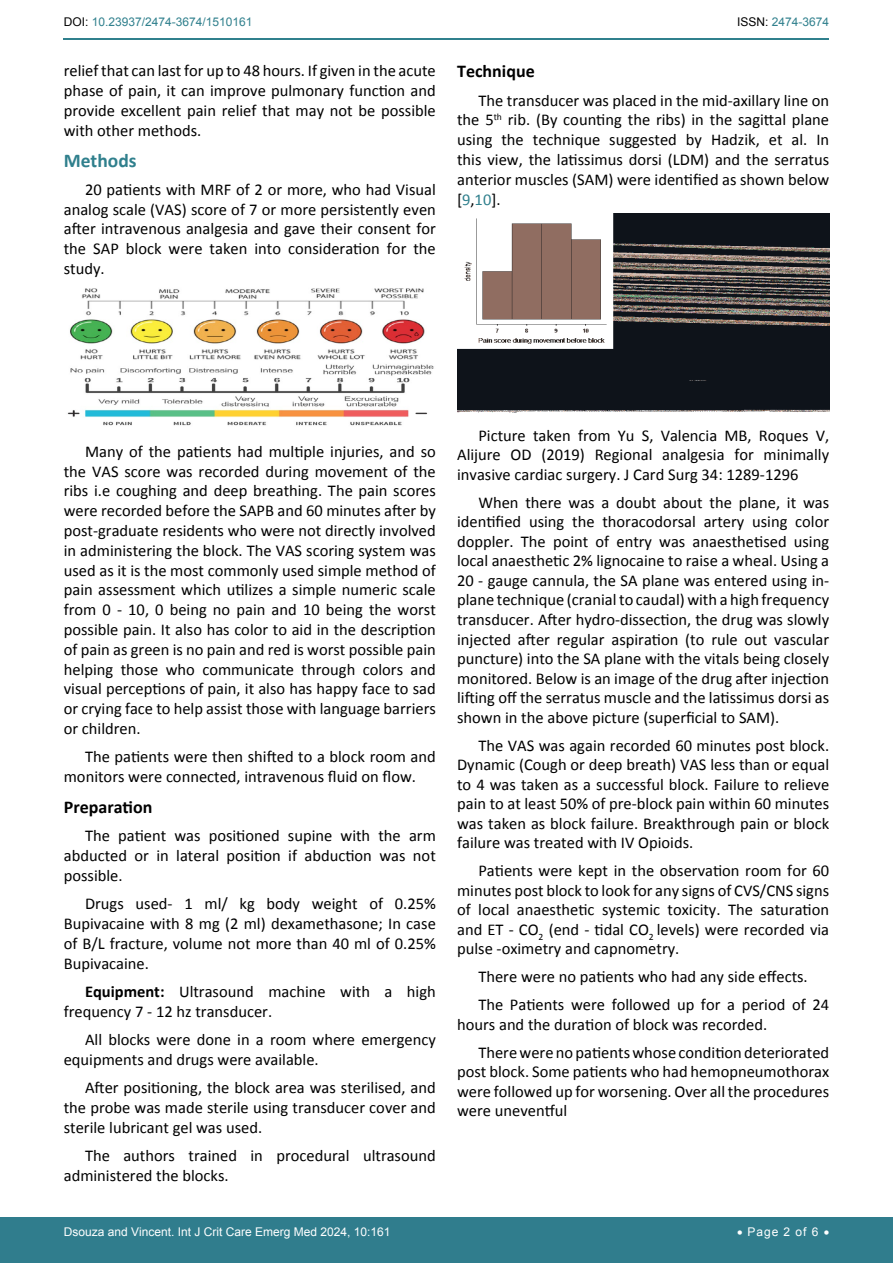
<style>
.page{position:relative;width:893px;height:1263px;background:#fff}
.page>*{position:absolute;margin:0;border:0;box-sizing:border-box;transform-origin:0 0}
.t1{font:700 19.5px "Calibri";color:#30808d}
.t2{font:700 18px "Calibri";color:#000}
.t3{font:16.5px/19.8px "Calibri";color:#000;text-align:justify}
.t4{font:12px "Arial";color:#fff}
.t5{font:12px "Arial";color:#30808d}
.s1{color:#000}
.s2{color:#30808d}
.s3{font-weight:700}
</style>
<div class="page">
<div style="left:0;top:1217px;width:893px;height:46px;background:#307d8d"></div>
<hr style="left:64px;top:38px;width:765px;height:2px;background:#30808d">
<img style="left:457px;top:214px;width:372px;height:199px">
<img style="left:67px;top:288px;width:367px;height:138px">
<p class="t5" style="left:64px;top:14px;width:190px"><span class="s1">DOI:</span> 10.23937/2474-3674/1510161</p>
<p class="t5" style="left:737px;top:14px;width:94px"><span class="s1">ISSN:</span> 2474-3674</p>
<p class="t3" style="left:64px;top:61px;width:374px">relief that can last for up to 48 hours. If given in the acute phase of pain, it can improve pulmonary function and provide excellent pain relief that may not be possible with other methods.</p>
<p class="t1" style="left:64px;top:148px;width:74px">Methods</p>
<p class="t3" style="left:64px;top:180px;width:374px;text-indent:21px">20 patients with MRF of 2 or more, who had Visual analog scale (VAS) score of 7 or more persistently even after intravenous analgesia and gave their consent for the SAP block were taken into consideration for the study.</p>
<p class="t2" style="left:457px;top:60px;width:79px">Technique</p>
<p class="t3" style="left:457px;top:90px;width:374px;text-indent:21px">The transducer was placed in the mid-axillary line on the 5<sup>th</sup> rib. (By counting the ribs) in the sagittal plane using the technique suggested by Hadzik, et al. In this view, the latissimus dorsi (LDM) and the serratus anterior muscles (SAM) were identified as shown below [<span class="s2">9</span>,<span class="s2">10</span>].</p>
<p class="t3" style="left:64px;top:441px;width:374px;text-indent:21px">Many of the patients had multiple injuries, and so the VAS score was recorded during movement of the ribs i.e coughing and deep breathing. The pain scores were recorded before the SAPB and 60 minutes after by post-graduate residents who were not directly involved in administering the block. The VAS scoring system was used as it is the most commonly used simple method of pain assessment which utilizes a simple numeric scale from 0 - 10, 0 being no pain and 10 being the worst possible pain. It also has color to aid in the description of pain as green is no pain and red is worst possible pain helping those who communicate through colors and visual perceptions of pain, it also has happy face to sad or crying face to help assist those with language barriers or children.</p>
<p class="t3" style="left:64px;top:747px;width:374px;text-indent:21px">The patients were then shifted to a block room and monitors were connected, intravenous fluid on flow.</p>
<p class="t2" style="left:64px;top:796px;width:90px">Preparation</p>
<p class="t3" style="left:64px;top:826px;width:374px;text-indent:21px">The patient was positioned supine with the arm abducted or in lateral position if abduction was not possible.</p>
<p class="t3" style="left:64px;top:894px;width:374px;text-indent:21px">Drugs used- 1 ml/ kg body weight of 0.25% Bupivacaine with 8 mg (2 ml) dexamethasone; In case of B/L fracture, volume not more than 40 ml of 0.25% Bupivacaine.</p>
<p class="t3" style="left:64px;top:982px;width:374px;text-indent:21px"><span class="s3">Equipment:</span> Ultrasound machine with a high frequency 7 - 12 hz transducer.</p>
<p class="t3" style="left:64px;top:1030px;width:374px;text-indent:21px">All blocks were done in a room where emergency equipments and drugs were available.</p>
<p class="t3" style="left:64px;top:1078px;width:374px;text-indent:21px">After positioning, the block area was sterilised, and the probe was made sterile using transducer cover and sterile lubricant gel was used.</p>
<p class="t3" style="left:64px;top:1146px;width:373px;text-indent:21px">The authors trained in procedural ultrasound administered the blocks.</p>
<p class="t3" style="left:457px;top:426px;width:374px;text-indent:21px">Picture taken from Yu S, Valencia MB, Roques V, Alijure OD (2019) Regional analgesia for minimally invasive cardiac surgery. J Card Surg 34: 1289-1296</p>
<p class="t3" style="left:457px;top:493px;width:374px;text-indent:21px">When there was a doubt about the plane, it was identified using the thoracodorsal artery using color doppler. The point of entry was anaesthetised using local anaesthetic 2% lignocaine to raise a wheal. Using a 20 - gauge cannula, the SA plane was entered using in&shy;plane technique (cranial to caudal) with a high frequency transducer. After hydro-dissection, the drug was slowly injected after regular aspiration (to rule out vascular puncture) into the SA plane with the vitals being closely monitored. Below is an image of the drug after injection lifting off the serratus muscle and the latissimus dorsi as shown in the above picture (superficial to SAM).</p>
<p class="t3" style="left:457px;top:735px;width:374px;text-indent:21px">The VAS was again recorded 60 minutes post block.<br>Dynamic (Cough or deep breath) VAS less than or equal to 4 was taken as a successful block. Failure to relieve pain to at least 50% of pre-block pain within 60 minutes was taken as block failure. Breakthrough pain or block failure was treated with IV Opioids.</p>
<p class="t3" style="left:457px;top:861px;width:374px;text-indent:21px">Patients were kept in the observation room for 60 minutes post block to look for any signs of CVS/CNS signs of local anaesthetic systemic toxicity. The saturation and ET - CO<sub>2</sub> (end - tidal CO<sub>2</sub> levels) were recorded via pulse -oximetry and capnometry.</p>
<p class="t3" style="left:478px;top:962px;width:352px;line-height:28px">There were no patients who had any side effects.<br>The Patients were followed up for a period of 24</p>
<p class="t3" style="left:478px;top:1010px;width:352px;line-height:28px;text-indent:-21px">hours and the duration of block was recorded.<br>There were no patients whose condition deteriorated</p>
<p class="t3" style="left:457px;top:1062px;width:374px">post block. Some patients who had hemopneumothorax were followed up for worsening. Over all the procedures were uneventful</p>
<p class="t4" style="left:64px;top:1223px;width:328px">Dsouza and Vincent. Int J Crit Care Emerg Med 2024, 10:161</p>
<p class="t4" style="left:737px;top:1223px;width:94px">• Page 2 of 6 •</p>
</div>
